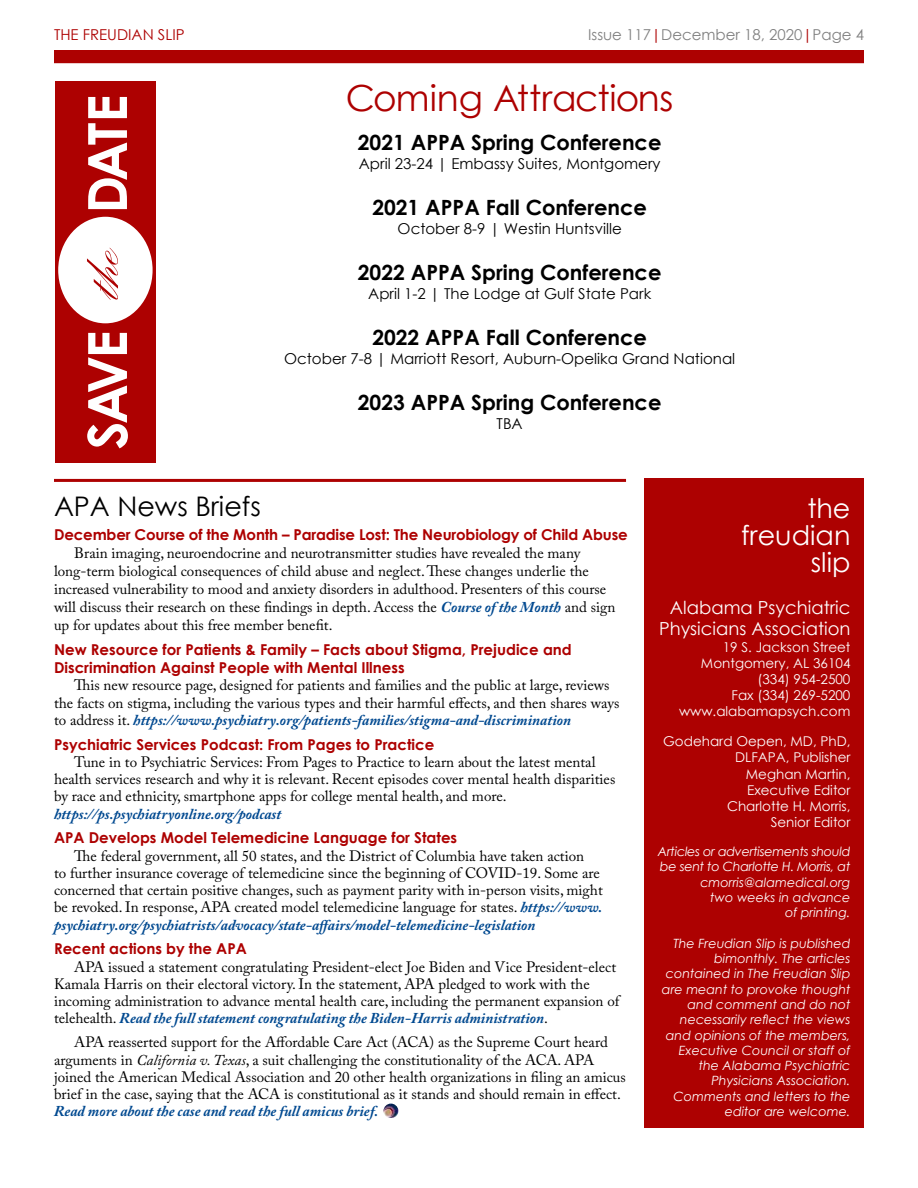
<style>
.page{position:relative;width:918px;height:1188px;background:#fff}
.page>*{position:absolute;margin:0;border:0;box-sizing:border-box;transform-origin:0 0}
.t1{font:72px "Palace Script";color:#ad0101}
.t2{font:700 54px "Century Gothic";letter-spacing:-.065em;color:#fff}
.t3{font:36px "Century Gothic";color:#ad0101}
.t4{font:27px/27px "Century Gothic";color:#fff;text-align:right}
.t5{font:27px "Century Gothic";color:#000}
.t6{font:700 21px "Century Gothic";color:#000}
.t7{font:18px/21.6px "Century Gothic";color:#fff;text-align:right}
.t8{font:15px/17.2px "Adobe Caslon Pro";color:#000}
.t9{font:700 15px/18px "Century Gothic";color:#ad0101}
.t10{font:15px "Century Gothic";color:#000}
.t11{font:italic 700 15px "Adobe Caslon Pro";color:#004990}
.t12{font:15px "Century Gothic";color:#808080}
.t13{font:15px "Century Gothic";color:#ad0101}
.t14{font:13.5px/16.2px "Century Gothic";color:#fff;text-align:right}
.t15{font:italic 12.75px/15.3px "Century Gothic";color:#fff;text-align:right}
.t16{font:italic 12.75px/15.3px "Century Gothic";letter-spacing:-.02em;color:#fff;text-align:right}
.s1{color:#ad0101}
.s2{font-weight:700;font-style:italic;color:#004990}
.s3{font-style:italic}
</style>
<div class="page">
<div style="left:54px;top:50px;width:810px;height:13px;background:#ad0101"></div>
<div style="left:644px;top:478px;width:220px;height:650px;background:#ad0101"></div>
<div style="left:55px;top:217px;width:100px;height:246px;background:#ad0101"></div>
<div style="left:55px;top:81px;width:100px;height:151px;background:#ad0101"></div>
<div style="left:58px;top:217px;width:95px;height:106px;background:#fff;border-radius:50%"></div>
<img style="left:383px;top:1104px;width:15px;height:14px">
<hr style="left:54px;top:479px;width:572px;height:3px;background:#ad0101">
<p class="t13" style="left:54px;top:25px;width:132px">THE FREUDIAN SLIP</p>
<p class="t12" style="left:588px;top:25px;width:277px">Issue 117<span class="s1">|</span>December 18, 2020<span class="s1">|</span>Page 4</p>
<h2 class="t2" style="left:66px;top:214px;width:121px;rotate:-90deg">DATE</h2>
<h1 class="t1" style="left:53px;top:299px;width:55px;rotate:-90deg">the</h1>
<h2 class="t2" style="left:66px;top:449px;width:121px;rotate:-90deg">SAVE</h2>
<h3 class="t3" style="left:346px;top:73px;width:329px">Coming Attractions</h3>
<h3 class="t6" style="left:358px;top:126px;width:305px">2021 APPA Spring Conference</h3>
<p class="t10" style="left:359px;top:154px;width:303px">April 23-24 | Embassy Suites, Montgomery</p>
<h3 class="t6" style="left:372px;top:191px;width:276px">2021 APPA Fall Conference</h3>
<p class="t10" style="left:398px;top:218px;width:226px">October 8-9 | Westin Huntsville</p>
<h3 class="t6" style="left:358px;top:256px;width:305px">2022 APPA Spring Conference</h3>
<p class="t10" style="left:368px;top:283px;width:284px">April 1-2 | The Lodge at Gulf State Park</p>
<h3 class="t6" style="left:372px;top:321px;width:276px">2022 APPA Fall Conference</h3>
<p class="t10" style="left:284px;top:348px;width:453px">October 7-8 | Marriott Resort, Auburn-Opelika Grand National</p>
<h3 class="t6" style="left:358px;top:386px;width:305px">2023 APPA Spring Conference</h3>
<p class="t10" style="left:497px;top:413px;width:28px">TBA</p>
<h3 class="t5" style="left:54px;top:487px;width:208px">APA News Briefs</h3>
<p class="t9" style="left:54px;top:525px;width:575px">December Course of the Month – Paradise Lost: The Neurobiology of Child Abuse</p>
<p class="t8" style="left:54px;top:544px;width:563px;line-height:18px;text-indent:20px">Brain imaging, neuroendocrine and neurotransmitter studies have revealed the many long-term biological consequences of child abuse and neglect. These changes underlie the increased vulnerability to mood and anxiety disorders in adulthood. Presenters of this course will discuss their research on these findings in depth. Access the <span class="s2">Course of the Month</span> and sign up for updates about this free member benefit.</p>
<p class="t9" style="left:54px;top:640px;width:519px">New Resource for Patients &amp; Family – Facts about Stigma, Prejudice and<br>Discrimination Against People with Mental Illness</p>
<p class="t8" style="left:54px;top:676px;width:567px;text-indent:20px">This new resource page, designed for patients and families and the public at large, reviews the facts on stigma, including the various types and their harmful effects, and then shares ways to address it. <span class="s2">https://www.psychiatry.org/patients-families/stigma-and-discrimination</span></p>
<p class="t9" style="left:54px;top:734px;width:382px">Psychiatric Services Podcast: From Pages to Practice</p>
<p class="t8" style="left:54px;top:753px;width:563px;text-indent:20px">Tune in to Psychiatric Services: From Pages to Practice to learn about the latest mental health services research and why it is relevant. Recent episodes cover mental health disparities by race and ethnicity, smartphone apps for college mental health, and more.</p>
<p class="t11" style="left:54px;top:805px;width:229px">https://ps.psychiatryonline.org/podcast</p>
<p class="t9" style="left:54px;top:828px;width:405px">APA Develops Model Telemedicine Language for States</p>
<p class="t8" style="left:54px;top:847px;width:550px;text-indent:20px">The federal government, all 50 states, and the District of Columbia have taken action<br>to further insurance coverage of telemedicine since the beginning of COVID-19. Some are concerned that certain positive changes, such as payment parity with in-person visits, might be revoked. In response, APA created model telemedicine language for states. <span class="s2">https://www. psychiatry.org/psychiatrists/advocacy/state-affairs/model-telemedicine-legislation</span></p>
<p class="t9" style="left:54px;top:939px;width:194px">Recent actions by the APA</p>
<p class="t8" style="left:54px;top:958px;width:567px;text-indent:20px">APA issued a statement congratulating President-elect Joe Biden and Vice President-elect Kamala Harris on their electoral victory. In the statement, APA pledged to work with the incoming administration to advance mental health care, including the permanent expansion of telehealth. <span class="s2">Read the full statement congratulating the Biden-Harris administration</span>.</p>
<p class="t8" style="left:54px;top:1033px;width:573px;text-indent:20px">APA reasserted support for the Affordable Care Act (ACA) as the Supreme Court heard arguments in <span class="s3">California v. Texas</span>, a suit challenging the constitutionality of the ACA. APA joined the American Medical Association and 20 other health organizations in filing an amicus brief in the case, saying that the ACA is constitutional as it stands and should remain in effect.</p>
<p class="t11" style="left:54px;top:1102px;width:326px">Read more about the case and read the full amicus brief.</p>
<h3 class="t4" style="left:741px;top:494px;width:111px">the freudian slip</h3>
<p class="t7" style="left:659px;top:596px;width:193px">Alabama Psychiatric<br>Physicians Association</p>
<p class="t14" style="left:679px;top:639px;width:173px">19 S. Jackson Street<br>Montgomery, AL 36104 (334) 954-2500<br>Fax (334) 269-5200 www.alabamapsych.com</p>
<p class="t14" style="left:663px;top:733px;width:189px">Godehard Oepen, MD, PhD,<br>DLFAPA, Publisher<br>Meghan Martin,<br>Executive Editor<br>Charlotte H. Morris,<br>Senior Editor</p>
<p class="t16" style="left:658px;top:844px;width:194px">Articles or advertisements should be sent to Charlotte H. Morris, at cmorris@alamedical.org<br>two weeks in advance<br>of printing.</p>
<p class="t15" style="left:662px;top:935px;width:190px">The Freudian Slip is published bimonthly. The articles contained in The Freudian Slip are meant to provoke thought and comment and do not necessarily reflect the views and opinions of the members,<br>Executive Council or staff of the Alabama Psychiatric<br>Physicians Association.<br>Comments and letters to the editor are welcome.</p>
</div>
